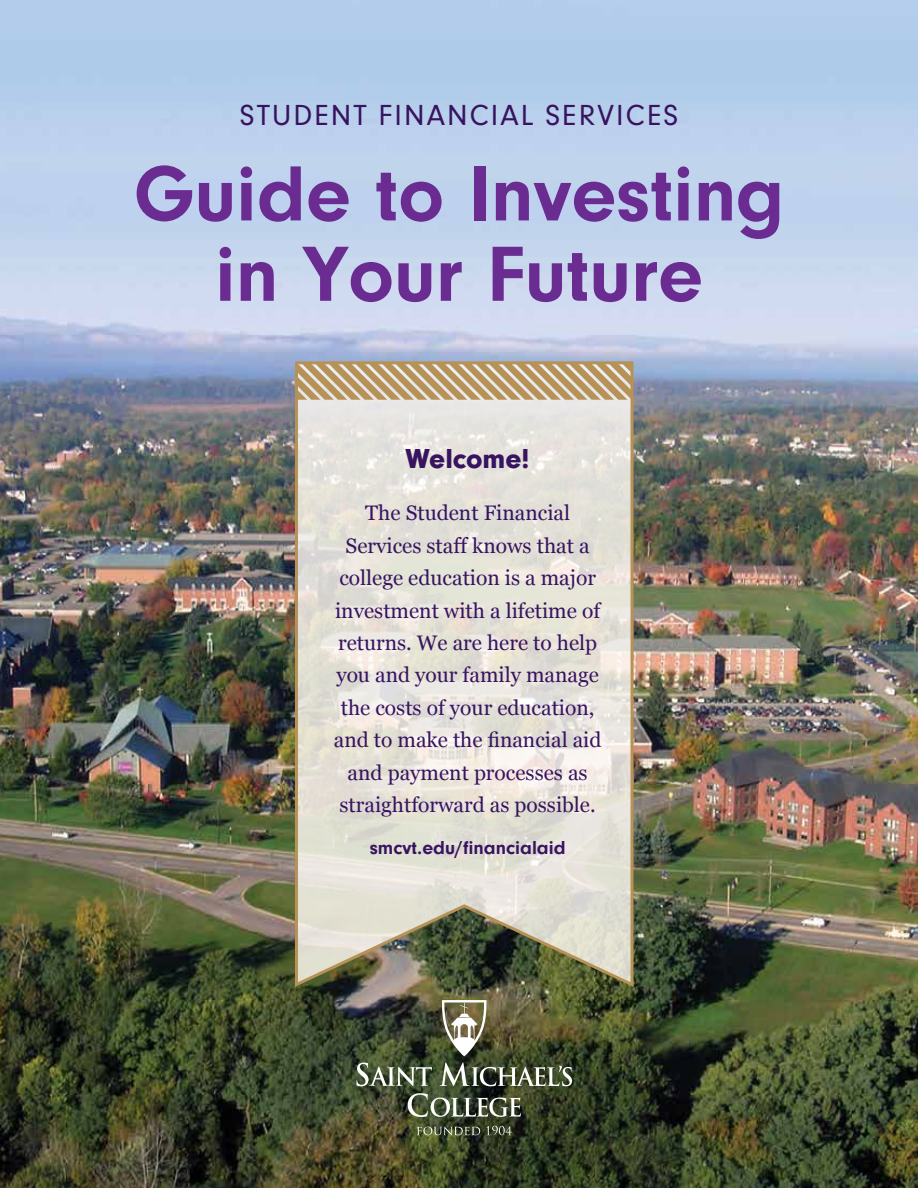
<style>
.page{position:relative;width:918px;height:1188px;background:#fff}
.page>*{position:absolute;margin:0;border:0;box-sizing:border-box;transform-origin:0 0}
.t1{font:700 81px/80.4px "Neuzeit Gro";color:#6a2c91;text-align:center}
.t2{font:30.15px "Neuzeit Gro";letter-spacing:.07em;color:#381460}
.t3{font:900 28.5px "Neuzeit Gro";color:#381460}
.t4{font:21px/32.4px "Georgia";color:#381460;text-align:center}
.t5{font:700 19.5px "Neuzeit Gro";color:#381460}
</style>
<div class="page">
<img style="left:0;top:0;width:918px;height:1188px">
<svg style="left:442px;top:1000px;width:44px;height:56px"></svg>
<svg style="left:356px;top:1063px;width:76px;height:23px"></svg>
<svg style="left:440px;top:1062px;width:132px;height:24px"></svg>
<svg style="left:417px;top:1127px;width:63px;height:8px"></svg>
<svg style="left:486px;top:1126px;width:26px;height:9px"></svg>
<svg style="left:408px;top:1093px;width:113px;height:24px"></svg>
<svg style="left:293px;top:360px;width:343px;height:629px;background:#d7d3c6"></svg>
<h2 class="t2" style="left:240px;top:99px;width:440px">STUDENT FINANCIAL SERVICES</h2>
<h1 class="t1" style="left:134px;top:154px;width:652px">Guide to Investing in Your Future</h1>
<h3 class="t3" style="left:405px;top:442px;width:126px">Welcome!</h3>
<p class="t4" style="left:334px;top:496px;width:269px">The Student Financial<br>Services staff knows that a college education is a major investment with a lifetime of returns. We are here to help you and your family manage the costs of your education, and to make the financial aid and payment processes as straightforward as possible.</p>
<p class="t5" style="left:370px;top:836px;width:197px">smcvt.edu/financialaid</p>
</div>
